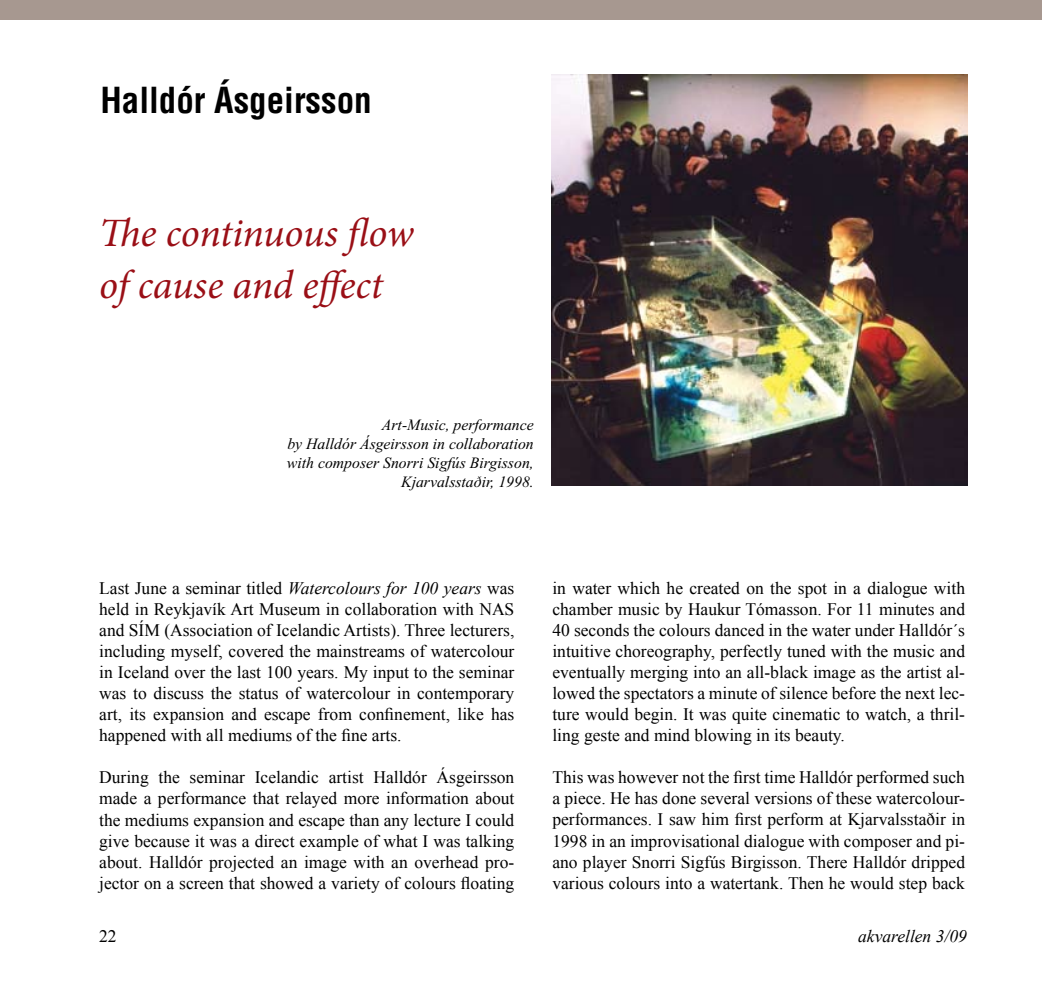
<style>
.page{position:relative;width:1042px;height:993px;background:#fff}
.page>*{position:absolute;margin:0;border:0;box-sizing:border-box;transform-origin:0 0}
.t1{font:italic 40.25px/52.5px "Minion Pro";letter-spacing:-.01em;color:#9a0f16}
.t2{font:700 condensed 35px "Helvetica";color:#000}
.t3{font:17.5px/21px "Times New Roman";color:#000;text-align:justify}
.t4{font:italic 17.5px "Times New Roman";color:#000}
.t5{font:italic 15.75px/18.9px "Times New Roman";color:#000;text-align:right}
.s1{font-style:italic}
</style>
<div class="page">
<img style="left:551px;top:74px;width:416px;height:411px">
<div style="left:0;top:0;width:1042px;height:20px;background:#a79890"></div>
<h2 class="t2" style="left:100px;top:79px;width:273px">Halldór Ásgeirsson</h2>
<h1 class="t1" style="left:99px;top:207px;width:316px">The continuous flow of cause and effect</h1>
<p class="t5" style="left:287px;top:415px;width:248px">Art-Music, performance<br>by Halldór Ásgeirsson in collaboration with composer Snorri Sigfús Birgisson,<br>Kjarvalsstaðir, 1998.</p>
<p class="t3" style="left:99px;top:577px;width:417px">Last June a seminar titled <span class="s1">Watercolours for 100 years</span> was held in Reykjavík Art Museum in collaboration with NAS and SÍM (Association of Icelandic Artists). Three lecturers, including myself, covered the mainstreams of watercolour in Iceland over the last 100 years. My input to the seminar was to discuss the status of watercolour in contemporary art, its expansion and escape from confinement, like has happened with all mediums of the fine arts.</p>
<p class="t3" style="left:99px;top:766px;width:417px">During the seminar Icelandic artist Halldór Ásgeirsson made a performance that relayed more information about the mediums expansion and escape than any lecture I could give because it was a direct example of what I was talking about. Halldór projected an image with an overhead pro&shy;jector on a screen that showed a variety of colours floating</p>
<p class="t3" style="left:552px;top:577px;width:414px">in water which he created on the spot in a dialogue with chamber music by Haukur Tómasson. For 11 minutes and 40 seconds the colours danced in the water under Halldór´s intuitive choreography, perfectly tuned with the music and eventually merging into an all-black image as the artist al&shy;lowed the spectators a minute of silence before the next lec&shy;ture would begin. It was quite cinematic to watch, a thril&shy;ling geste and mind blowing in its beauty.</p>
<p class="t3" style="left:552px;top:766px;width:414px">This was however not the first time Halldór performed such a piece. He has done several versions of these watercolour&shy;performances. I saw him first perform at Kjarvalsstaðir in 1998 in an improvisational dialogue with composer and pi&shy;ano player Snorri Sigfús Birgisson. There Halldór dripped various colours into a watertank. Then he would step back</p>
<p class="t3" style="left:99px;top:925px;width:19px">22</p>
<p class="t4" style="left:858px;top:926px;width:110px">akvarellen 3/09</p>
</div>
